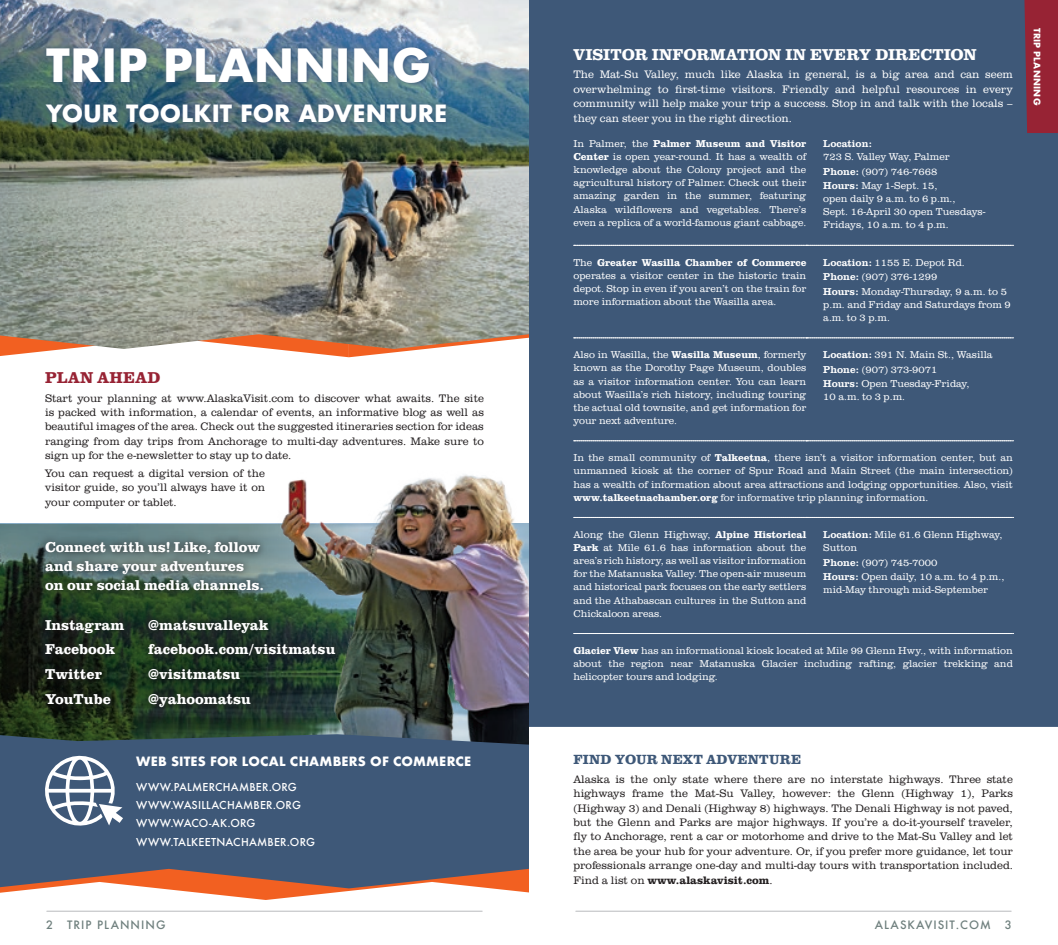
<style>
.page{position:relative;width:1058px;height:945px;background:#fff}
.page>*{position:absolute;margin:0;border:0;box-sizing:border-box;transform-origin:0 0}
.t1{font:700 44.5px "Futura";color:#fff}
.t2{font:700 23.12px "Futura";color:#fff}
.t3{font:700 16.25px "Clarendon URW";color:#fff}
.t4{font:700 16.25px "Clarendon URW";letter-spacing:.02em;color:#972334}
.t5{font:700 14.75px/18.9px "Clarendon URW";color:#fff}
.t6{font:700 13.75px "Clarendon URW";letter-spacing:.015em;color:#3e5878}
.t7{font:700 12.5px "Futura";letter-spacing:.01em;color:#fff}
.t8{font:300 11.25px/14.4px "Clarendon URW";color:#231f20;text-align:justify}
.t9{font:300 11.25px/14.4px "Clarendon URW";color:#fff;text-align:justify}
.t10{font:500 11.25px "Futura";letter-spacing:.09em;color:#6f807e}
.t11{font:500 10.62px/18.4px "Futura";letter-spacing:.02em;color:#fff}
.t12{font:300 10.25px/13.1px "Clarendon URW";color:#fff}
.t13{font:700 8.75px "Futura";letter-spacing:.03em;color:#fff}
.s1{font-weight:700}
.s2{font-weight:500}
</style>
<div class="page">
<svg style="left:0;top:524px;width:259px;height:210px;background:#2b402f"></svg>
<img style="left:259px;top:475px;width:270px;height:259px">
<div style="left:529px;top:0;width:529px;height:727px;background:#3e5878"></div>
<svg style="left:0;top:349px;width:425px;height:8px"></svg>
<img style="left:0;top:0;width:529px;height:349px">
<svg style="left:42px;top:43px;width:408px;height:84px;background:#4c6b7f"></svg>
<svg style="left:0;top:888px;width:529px;height:12px"></svg>
<svg style="left:0;top:734px;width:529px;height:154px;background:#495972"></svg>
<svg style="left:45px;top:756px;width:78px;height:70px"></svg>
<hr style="left:47px;top:911px;width:435px;height:1px;background:#c7c8ca">
<hr style="left:576px;top:911px;width:435px;height:1px;background:#c7c8ca">
<div style="left:1024px;top:0;width:34px;height:133px;background:#972334"></div>
<svg style="left:573px;top:245px;width:440px;height:1px"></svg>
<svg style="left:573px;top:338px;width:440px;height:1px"></svg>
<svg style="left:573px;top:440px;width:440px;height:1px"></svg>
<svg style="left:573px;top:517px;width:440px;height:1px"></svg>
<svg style="left:573px;top:633px;width:440px;height:1px"></svg>
<svg style="left:37px;top:533px;width:234px;height:66px;background:#516861"></svg>
<svg style="left:37px;top:610px;width:306px;height:105px;background:#1d3122"></svg>
<p class="t1" style="left:46px;top:33px;width:386px">TRIP PLANNING</p>
<p class="t2" style="left:46px;top:97px;width:403px">YOUR TOOLKIT FOR ADVENTURE</p>
<p class="t4" style="left:45px;top:365px;width:117px">PLAN AHEAD</p>
<p class="t8" style="left:45px;top:390px;width:440px">Start your planning at www.AlaskaVisit.com to discover what awaits. The site is packed with information, a calendar of events, an informative blog as well as beautiful images of the area. Check out the suggested itineraries section for ideas ranging from day trips from Anchorage to multi-day adventures. Make sure to sign up for the e-newsletter to stay up to date.</p>
<p class="t8" style="left:45px;top:466px;width:222px">You can request a digital version of the visitor guide, so you’ll always have it on your computer or tablet.</p>
<p class="t5" style="left:45px;top:537px;width:221px">Connect with us! Like, follow and share your adventures on our social media channels.</p>
<p class="t5" style="left:45px;top:614px;width:81px">Instagram</p>
<p class="t5" style="left:148px;top:614px;width:122px">@matsuvalleyak</p>
<p class="t5" style="left:45px;top:639px;width:72px">Facebook</p>
<p class="t5" style="left:148px;top:639px;width:189px">facebook.com/visitmatsu</p>
<p class="t5" style="left:45px;top:664px;width:59px">Twitter</p>
<p class="t5" style="left:148px;top:664px;width:93px">@visitmatsu</p>
<p class="t5" style="left:45px;top:689px;width:67px">YouTube</p>
<p class="t5" style="left:148px;top:689px;width:104px">@yahoomatsu</p>
<p class="t7" style="left:136px;top:753px;width:336px">WEB SITES FOR LOCAL CHAMBERS OF COMMERCE</p>
<p class="t11" style="left:136px;top:777px;width:180px">WWW.PALMERCHAMBER.ORG<br>WWW.WASILLACHAMBER.ORG<br>WWW.WACO-AK.ORG<br>WWW.TALKEETNACHAMBER.ORG</p>
<p class="t3" style="left:573px;top:42px;width:405px">VISITOR INFORMATION IN EVERY DIRECTION</p>
<p class="t9" style="left:573px;top:67px;width:441px">The Mat-Su Valley, much like Alaska in general, is a big area and can seem overwhelming to first-time visitors. Friendly and helpful resources in every community will help make your trip a success. Stop in and talk with the locals – they can steer you in the right direction.</p>
<p class="t12" style="left:573px;top:137px;width:234px;text-align:justify">In Palmer, the <span class="s1">Palmer Museum and Visitor Center</span> is open year-round. It has a wealth of knowledge about the Colony project and the agricultural history of Palmer. Check out their amazing garden in the summer, featuring Alaska wildflowers and vegetables. There’s even a replica of a world-famous giant cabbage.</p>
<p class="t12" style="left:823px;top:137px;width:128px"><span class="s2">Location:<br></span>723 S. Valley Way, Palmer</p>
<p class="t12" style="left:823px;top:163px;width:116px;line-height:14.5px"><span class="s2">Phone:</span> (907) 746-7668<br><span class="s2">Hours:</span> May 1-Sept. 15,</p>
<p class="t12" style="left:823px;top:192px;width:164px">open daily 9 a.m. to 6 p.m.,<br>Sept. 16-April 30 open Tuesdays-<br>Fridays, 10 a.m. to 4 p.m.</p>
<p class="t12" style="left:573px;top:255px;width:234px;text-align:justify">The <span class="s1">Greater Wasilla Chamber of Commerce </span>operates a visitor center in the historic train depot. Stop in even if you aren’t on the train for more information about the Wasilla area.</p>
<p class="t12" style="left:823px;top:255px;width:185px;line-height:14.5px"><span class="s2">Location:</span> 1155 E. Depot Rd.<br><span class="s2">Phone:</span> (907) 376-1299<br><span class="s2">Hours:</span> Monday-Thursday, 9 a.m. to 5</p>
<p class="t12" style="left:823px;top:297px;width:189px">p.m. and Friday and Saturdays from 9 a.m. to 3 p.m.</p>
<p class="t12" style="left:573px;top:348px;width:234px;text-align:justify">Also in Wasilla, the <span class="s1">Wasilla Museum</span>, formerly known as the Dorothy Page Museum, doubles as a visitor information center. You can learn about Wasilla’s rich history, including touring the actual old townsite, and get information for your next adventure.</p>
<p class="t12" style="left:823px;top:347px;width:171px;line-height:14.5px"><span class="s2">Location:</span> 391 N. Main St., Wasilla<br><span class="s2">Phone:</span> (907) 373-9071<br><span class="s2">Hours:</span> Open Tuesday-Friday,</p>
<p class="t12" style="left:823px;top:390px;width:83px">10 a.m. to 3 p.m.</p>
<p class="t12" style="left:573px;top:451px;width:441px;text-align:justify">In the small community of <span class="s1">Talkeetna</span>, there isn’t a visitor information center, but an unmanned kiosk at the corner of Spur Road and Main Street (the main intersection) has a wealth of information about area attractions and lodging opportunities. Also, visit <span class="s1">www.talkeetnachamber.org</span> for informative trip planning information.</p>
<p class="t12" style="left:573px;top:527px;width:234px;text-align:justify">Along the Glenn Highway, <span class="s1">Alpine Historical Park</span> at Mile 61.6 has information about the area’s rich history, as well as visitor information for the Matanuska Valley. The open-air museum and historical park focuses on the early settlers and the Athabascan cultures in the Sutton and Chickaloon areas.</p>
<p class="t12" style="left:823px;top:528px;width:181px"><span class="s2">Location:</span> Mile 61.6 Glenn Highway,<br>Sutton</p>
<p class="t12" style="left:823px;top:554px;width:183px;line-height:14.5px"><span class="s2">Phone:</span> (907) 745-7000<br><span class="s2">Hours:</span> Open daily, 10 a.m. to 4 p.m.,</p>
<p class="t12" style="left:823px;top:583px;width:166px">mid-May through mid-September</p>
<p class="t12" style="left:573px;top:644px;width:441px;text-align:justify"><span class="s1">Glacier View</span> has an informational kiosk located at Mile 99 Glenn Hwy., with information about the region near Matanuska Glacier including rafting, glacier trekking and helicopter tours and lodging.</p>
<p class="t6" style="left:573px;top:749px;width:229px">FIND YOUR NEXT ADVENTURE</p>
<p class="t8" style="left:573px;top:771px;width:441px">Alaska is the only state where there are no interstate highways. Three state highways frame the Mat-Su Valley, however: the Glenn (Highway 1), Parks (Highway 3) and Denali (Highway 8) highways. The Denali Highway is not paved, but the Glenn and Parks are major highways. If you’re a do-it-yourself traveler, fly to Anchorage, rent a car or motorhome and drive to the Mat-Su Valley and let the area be your hub for your adventure. Or, if you prefer more guidance, let tour professionals arrange one-day and multi-day tours with transportation included.<br>Find a list on <span class="s1">www.alaskavisit.com</span>.</p>
<p class="t10" style="left:46px;top:917px;width:121px">2 TRIP PLANNING</p>
<p class="t10" style="left:874px;top:917px;width:138px">ALASKAVISIT.COM 3</p>
<p class="t13" style="left:1043px;top:28px;width:79px;rotate:90deg">TRIP PLANNING</p>
</div>
